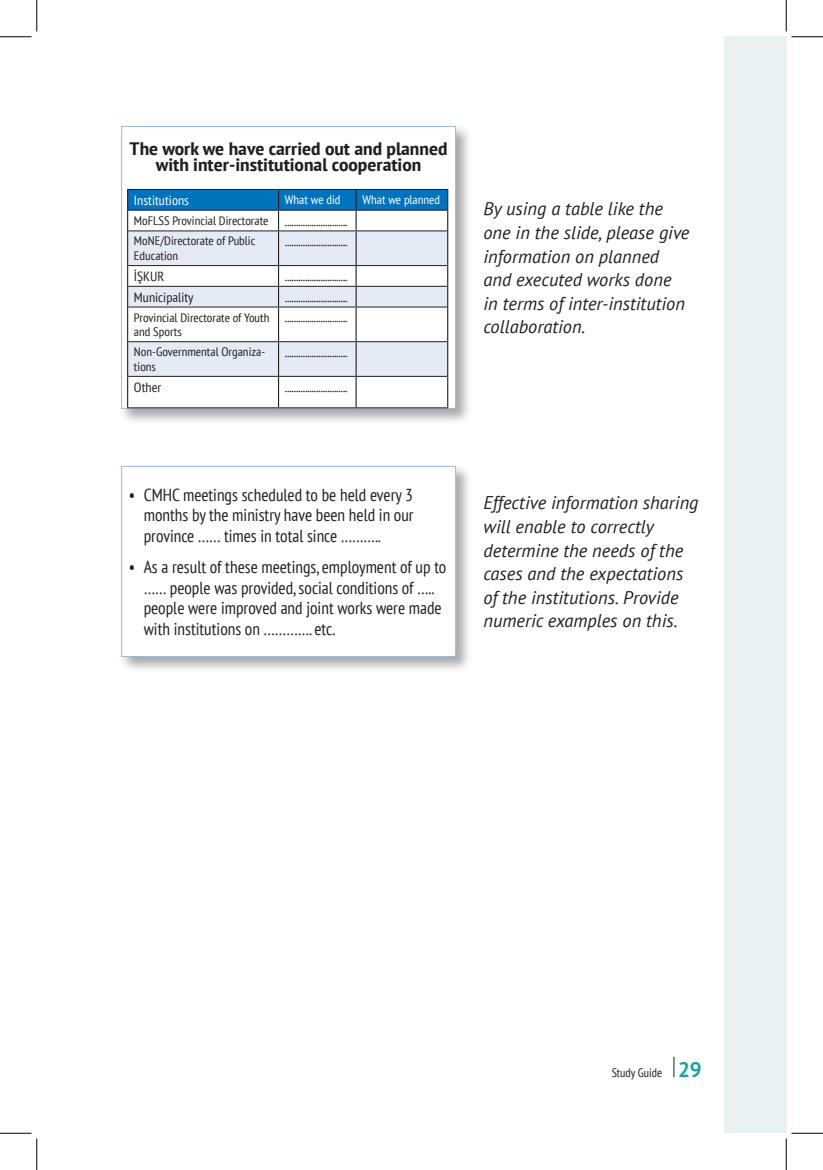
<style>
.page{position:relative;width:823px;height:1170px;background:#fff}
.page>*{position:absolute;margin:0;border:0;box-sizing:border-box;transform-origin:0 0}
.t1{font:italic 18.38px/23.6px "PT Sans";color:#231f20}
.t2{font:700 condensed 18.03px/15.9px "PT Sans";color:#231f20;text-align:center;scale:1.18 1}
.t3{font:condensed 17.32px/20.8px "PT Sans";color:#231f20;text-align:justify}
.t4{font:condensed 13.3px "PT Sans";color:#231f20;scale:1.06 1}
.t5{font:condensed 13.3px "PT Sans";color:#fff;scale:1.06 1}
.t6{font:condensed 12.25px/14.7px "PT Sans";color:#231f20;scale:1.06 1}
.t7{font:condensed 12.25px "PT Sans";color:#fff;scale:1.06 1}
.t8{font:condensed 12.25px "PT Sans";color:#231f20}
.s1{font-size:12.25px}
.s2{font-weight:700;font-stretch:normal;font-size:21px;color:#1aa1a9}
</style>
<div class="page">
<svg style="left:673px;top:1057px;width:1px;height:20px"></svg>
<div style="left:724px;top:37px;width:62px;height:1096px;background:#e9f2f3"></div>
<div style="left:118px;top:463px;width:355px;height:211px;background:#231f20;opacity:.4"></div>
<div style="left:121px;top:466px;width:335px;height:191px;background:#fff;border:1px solid #93bde5"></div>
<div style="left:118px;top:123px;width:355px;height:302px;background:#231f20;opacity:.4"></div>
<div style="left:121px;top:126px;width:335px;height:283px;background:#fff;border:1px solid #93bde5"></div>
<svg style="left:128px;top:231px;width:319px;height:145px;fill:#e4ebf6"></svg>
<hr style="left:128px;top:265px;width:150px;height:1px;background:#231f20">
<hr style="left:278px;top:265px;width:78px;height:1px;background:#231f20">
<hr style="left:356px;top:265px;width:91px;height:1px;background:#231f20">
<hr style="left:128px;top:286px;width:150px;height:1px;background:#231f20">
<hr style="left:278px;top:286px;width:78px;height:1px;background:#231f20">
<hr style="left:356px;top:286px;width:91px;height:1px;background:#231f20">
<hr style="left:128px;top:307px;width:150px;height:1px;background:#231f20">
<hr style="left:278px;top:307px;width:78px;height:1px;background:#231f20">
<hr style="left:356px;top:307px;width:91px;height:1px;background:#231f20">
<hr style="left:128px;top:341px;width:150px;height:1px;background:#231f20">
<hr style="left:278px;top:341px;width:78px;height:1px;background:#231f20">
<hr style="left:356px;top:341px;width:91px;height:1px;background:#231f20">
<hr style="left:128px;top:376px;width:150px;height:1px;background:#231f20">
<hr style="left:278px;top:376px;width:78px;height:1px;background:#231f20">
<hr style="left:356px;top:376px;width:91px;height:1px;background:#231f20">
<hr style="left:127px;top:407px;width:151px;height:1px;background:#231f20">
<hr style="left:278px;top:407px;width:78px;height:1px;background:#231f20">
<hr style="left:356px;top:407px;width:92px;height:1px;background:#231f20">
<svg style="left:127px;top:189px;width:321px;height:42px"></svg>
<hr style="left:127px;top:231px;width:1px;height:35px;background:#231f20">
<hr style="left:278px;top:231px;width:1px;height:34px;background:#231f20">
<hr style="left:355px;top:231px;width:1px;height:34px;background:#231f20">
<hr style="left:447px;top:231px;width:1px;height:35px;background:#231f20">
<svg style="left:127px;top:266px;width:1px;height:41px"></svg>
<svg style="left:278px;top:266px;width:1px;height:41px"></svg>
<svg style="left:355px;top:266px;width:1px;height:41px"></svg>
<svg style="left:447px;top:266px;width:1px;height:41px"></svg>
<hr style="left:127px;top:307px;width:1px;height:35px;background:#231f20">
<hr style="left:278px;top:307px;width:1px;height:34px;background:#231f20">
<hr style="left:355px;top:307px;width:1px;height:34px;background:#231f20">
<hr style="left:447px;top:307px;width:1px;height:35px;background:#231f20">
<hr style="left:127px;top:342px;width:1px;height:34px;background:#231f20">
<hr style="left:278px;top:342px;width:1px;height:34px;background:#231f20">
<hr style="left:355px;top:342px;width:1px;height:34px;background:#231f20">
<hr style="left:447px;top:342px;width:1px;height:34px;background:#231f20">
<hr style="left:127px;top:376px;width:1px;height:31px;background:#231f20">
<hr style="left:278px;top:377px;width:1px;height:30px;background:#231f20">
<hr style="left:355px;top:377px;width:1px;height:30px;background:#231f20">
<hr style="left:447px;top:376px;width:1px;height:31px;background:#231f20">
<hr style="left:0;top:36px;width:32px;height:1px;background:#000">
<hr style="left:791px;top:36px;width:32px;height:1px;background:#000">
<hr style="left:0;top:1133px;width:32px;height:1px;background:#000">
<hr style="left:791px;top:1133px;width:32px;height:1px;background:#000">
<hr style="left:36px;top:0;width:1px;height:32px;background:#000">
<hr style="left:36px;top:1138px;width:1px;height:32px;background:#000">
<hr style="left:786px;top:0;width:1px;height:32px;background:#000">
<hr style="left:786px;top:1138px;width:1px;height:32px;background:#000">
<p class="t2" style="left:130px;top:140px;width:271px">The work we have carried out and planned with inter-institutional cooperation</p>
<p class="t5" style="left:134px;top:192px;width:53px">Institutions</p>
<p class="t7" style="left:285px;top:192px;width:54px">What we did</p>
<p class="t7" style="left:362px;top:192px;width:75px">What we planned</p>
<p class="t4" style="left:134px;top:212px;width:203px"><span class="s1">MoFLSS Provincial Directorate</span> ............................</p>
<p class="t6" style="left:134px;top:234px;width:116px">MoNE/Directorate of Public<br>Education</p>
<p class="t4" style="left:285px;top:233px;width:61px">............................</p>
<p class="t4" style="left:134px;top:268px;width:30px">İŞKUR</p>
<p class="t4" style="left:285px;top:268px;width:61px">............................</p>
<p class="t4" style="left:134px;top:288px;width:58px">Municipality</p>
<p class="t4" style="left:285px;top:288px;width:61px">............................</p>
<p class="t6" style="left:134px;top:310px;width:129px">Provincial Directorate of Youth and Sports</p>
<p class="t4" style="left:285px;top:309px;width:61px">............................</p>
<p class="t6" style="left:134px;top:344px;width:125px">Non-Governmental Organiza&shy;tions</p>
<p class="t4" style="left:285px;top:344px;width:61px">............................</p>
<p class="t4" style="left:134px;top:378px;width:27px">Other</p>
<p class="t4" style="left:285px;top:378px;width:61px">............................</p>
<p class="t1" style="left:483px;top:197px;width:207px">By using a table like the one in the slide, please give information on planned and executed works done in terms of inter-institution collaboration.</p>
<p class="t3" style="left:144px;top:484px;width:271px;text-indent:-15px">• CMHC meetings scheduled to be held every 3 months by the ministry have been held in our province …… times in total since ………..</p>
<p class="t3" style="left:144px;top:556px;width:304px;text-align:left;text-indent:-15px">• As a result of these meetings, employment of up to …… people was provided, social conditions of ….. people were improved and joint works were made with institutions on …………. etc.</p>
<p class="t1" style="left:483px;top:490px;width:216px">Effective information sharing will enable to correctly determine the needs of the cases and the expectations of the institutions. Provide numeric examples on this.</p>
<p class="t8" style="left:611px;top:1065px;width:92px">Study Guide <span class="s2">29</span></p>
</div>
